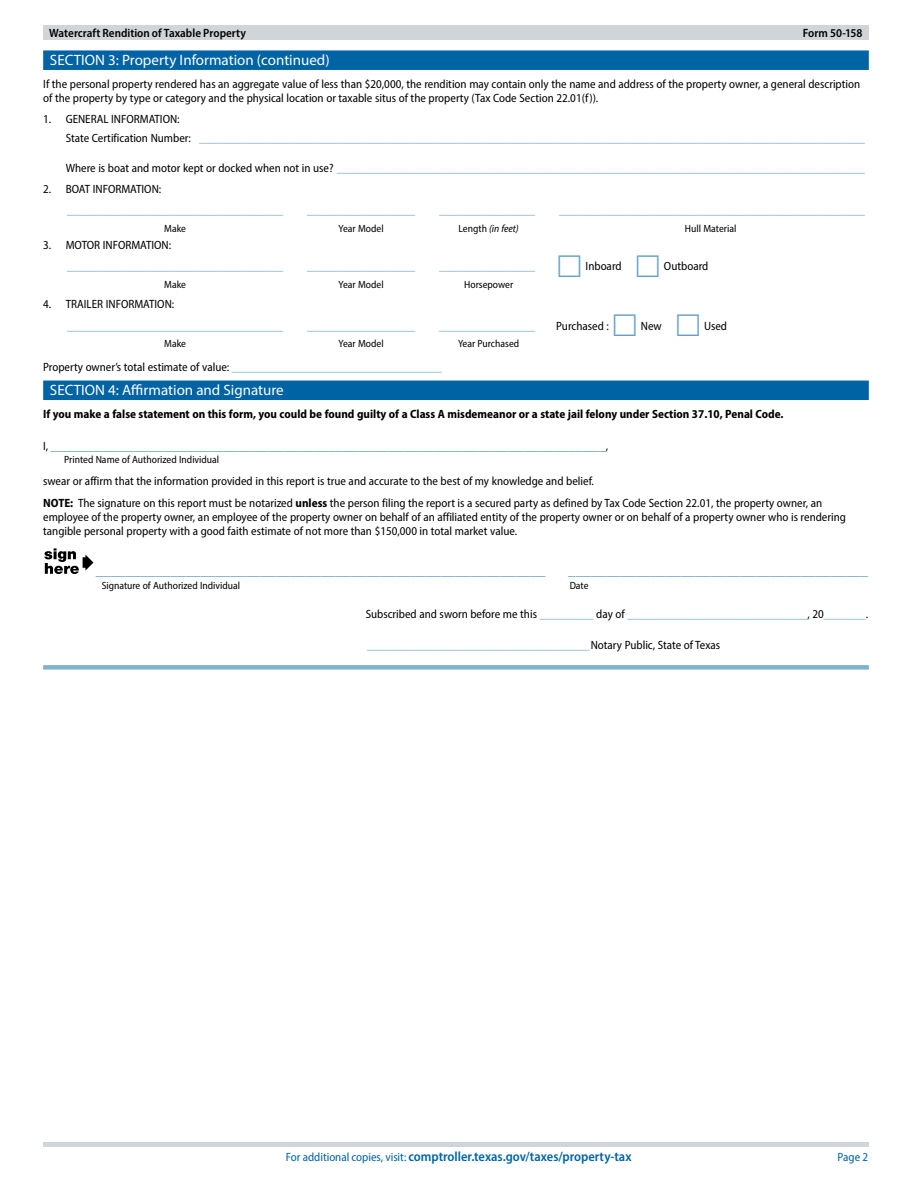
<style>
.page{position:relative;width:918px;height:1188px;background:#fff}
.page>*{position:absolute;margin:0;border:0;box-sizing:border-box;transform-origin:0 0}
.t1{font:semi-condensed 15px "Myriad Pro";color:#66a2c8}
.t2{font:15px "Myriad Pro";color:#fff}
.t3{font:600 semi-condensed 13.5px "Myriad Pro";color:#0063a3}
.t4{font:semi-condensed 12px/14.4px "Myriad Pro";color:#000}
.t5{font:semi-condensed 12px/18.1px "Myriad Pro";color:#66a2c8}
.t6{font:700 semi-condensed 12px "Myriad Pro";color:#000}
.t7{font:600 semi-condensed 12px "Myriad Pro";color:#000}
.t8{font:semi-condensed 12px "Myriad Pro";color:#0063a3}
.t9{font:semi-condensed 10.5px "Myriad Pro";color:#000}
.t10{font:italic semi-condensed 10.5px "Myriad Pro";color:#000}
.s1{color:#000}
.s2{font-style:normal}
.s3{color:#66a2c8}
.s4{font-size:12px;color:#000}
.s5{font-weight:700}
.s6{font-weight:400;font-size:12px}
</style>
<div class="page">
<div style="left:43px;top:26px;width:826px;height:14px;background:#d0d5d9"></div>
<hr style="left:43px;top:1142px;width:826px;height:4px;background:#d0d5d9">
<div style="left:43px;top:665px;width:826px;height:5px;background:#80b1d1"></div>
<div style="left:43px;top:50px;width:826px;height:20px;background:#0063a3"></div>
<div style="left:43px;top:381px;width:826px;height:19px;background:#0063a3"></div>
<svg style="left:83px;top:557px;width:2px;height:11px"></svg>
<svg style="left:85px;top:555px;width:8px;height:16px"></svg>
<svg style="left:44px;top:548px;width:35px;height:26px"></svg>
<p class="t7" style="left:49px;top:25px;width:198px">Watercraft Rendition of Taxable Property</p>
<p class="t7" style="left:803px;top:25px;width:61px">Form 50-158</p>
<p class="t2" style="left:50px;top:51px;width:281px">SECTION 3: Property Information (continued)</p>
<p class="t4" style="left:43px;top:76px;width:819px">If the personal property rendered has an aggregate value of less than $20,000, the rendition may contain only the name and address of the property owner, a general description of the property by type or category and the physical location or taxable situs of the property (Tax Code Section 22.01(f)).</p>
<p class="t5" style="left:66px;top:110px;width:801px;text-indent:-22px"><span class="s1">1. GENERAL INFORMATION:<br>State Certification Number:</span> _______________________________________________________________________________________________________________</p>
<p class="t5" style="left:66px;top:159px;width:801px"><span class="s1">Where is boat and motor kept or docked when not in use?</span> ________________________________________________________________________________________</p>
<p class="t4" style="left:43px;top:182px;width:120px">2. BOAT INFORMATION:</p>
<p class="t9" style="left:164px;top:222px;width:23px">Make</p>
<p class="t9" style="left:339px;top:222px;width:47px">Year Model</p>
<p class="t10" style="left:459px;top:222px;width:62px"><span class="s2">Length</span> (in feet)</p>
<p class="t9" style="left:685px;top:222px;width:53px">Hull Material</p>
<p class="t4" style="left:43px;top:238px;width:130px">3. MOTOR INFORMATION:</p>
<p class="t5" style="left:67px;top:257px;width:218px">____________________________________</p>
<p class="t5" style="left:307px;top:257px;width:109px">__________________</p>
<p class="t5" style="left:439px;top:257px;width:97px">________________</p>
<p class="t5" style="left:67px;top:201px;width:218px">____________________________________</p>
<p class="t5" style="left:307px;top:201px;width:109px">__________________</p>
<p class="t5" style="left:439px;top:201px;width:97px">________________</p>
<p class="t5" style="left:559px;top:201px;width:307px">___________________________________________________</p>
<p class="t4" style="left:586px;top:259px;width:38px">Inboard</p>
<p class="t4" style="left:664px;top:259px;width:46px">Outboard</p>
<p class="t9" style="left:164px;top:278px;width:23px">Make</p>
<p class="t9" style="left:339px;top:278px;width:47px">Year Model</p>
<p class="t9" style="left:464px;top:278px;width:51px">Horsepower</p>
<p class="t5" style="left:67px;top:294px;width:218px;line-height:21.1px;text-indent:-24px"><span class="s1">4. TRAILER INFORMATION: </span>____________________________________</p>
<p class="t5" style="left:307px;top:316px;width:109px">__________________</p>
<p class="t5" style="left:439px;top:316px;width:97px">________________</p>
<p class="t4" style="left:556px;top:318px;width:54px">Purchased :</p>
<p class="t4" style="left:641px;top:318px;width:22px">New</p>
<p class="t4" style="left:704px;top:318px;width:25px">Used</p>
<p class="t9" style="left:164px;top:337px;width:23px">Make</p>
<p class="t9" style="left:339px;top:337px;width:47px">Year Model</p>
<p class="t9" style="left:458px;top:337px;width:63px">Year Purchased</p>
<p class="t4" style="left:43px;top:359px;width:400px">Property owner’s total estimate of value: <span class="s3">___________________________________</span></p>
<p class="t2" style="left:50px;top:381px;width:235px">SECTION 4: Afrmation and Signature</p>
<p class="t6" style="left:43px;top:406px;width:742px">If you make a false statement on this form, you could be found guilty of a Class A misdemeanor or a state jail felony under Section 37.10, Penal Code.</p>
<p class="t1" style="left:43px;top:435px;width:567px"><span class="s4">I,</span> __________________________________________________________________________<span class="s4">,</span></p>
<p class="t9" style="left:64px;top:453px;width:157px">Printed Name of Authorized Individual</p>
<p class="t4" style="left:43px;top:471px;width:781px;line-height:21.1px">swear or affirm that the information provided in this report is true and accurate to the best of my knowledge and belief.<br><span class="s5">NOTE:</span> The signature on this report must be notarized <span class="s5">unless</span> the person filing the report is a secured party as defined by Tax Code Section 22.01, the property owner, an</p>
<p class="t4" style="left:43px;top:510px;width:804px">employee of the property owner, an employee of the property owner on behalf of an affiliated entity of the property owner or on behalf of a property owner who is rendering tangible personal property with a good faith estimate of not more than $150,000 in total market value.</p>
<p class="t1" style="left:96px;top:561px;width:452px">____________________________________________________________</p>
<p class="t1" style="left:568px;top:561px;width:301px">________________________________________</p>
<p class="t9" style="left:102px;top:579px;width:140px">Signature of Authorized Individual</p>
<p class="t9" style="left:570px;top:579px;width:20px">Date</p>
<p class="t5" style="left:366px;top:605px;width:504px"><span class="s1">Subscribed and sworn before me this</span> _________ <span class="s1">day of</span> ______________________________<span class="s1">, 20</span>_______<span class="s1">.</span></p>
<p class="t5" style="left:367px;top:635px;width:354px">_____________________________________ <span class="s1">Notary Public, State of Texas</span></p>
<p class="t3" style="left:286px;top:1148px;width:347px"><span class="s6">For additional copies, visit:</span> comptroller.texas.gov/taxes/property-tax</p>
<p class="t8" style="left:837px;top:1149px;width:32px">Page 2</p>
</div>
